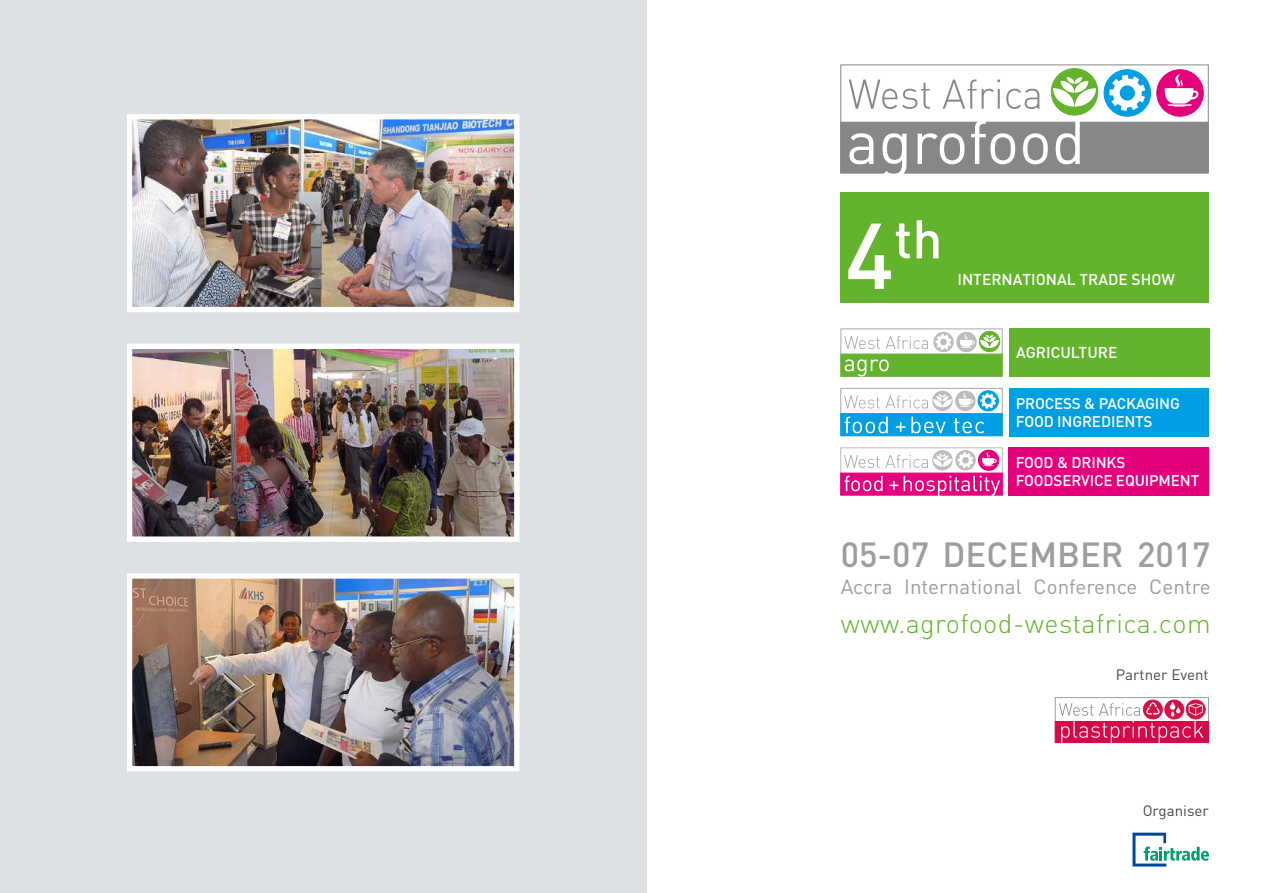
<style>
.page{position:relative;width:1263px;height:893px;background:#fff}
.page>*{position:absolute;margin:0;border:0;box-sizing:border-box;transform-origin:0 0}
.t1{font:500 91.8px "DIN";color:#fff}
.t2{font:500 53.55px "DIN";color:#fff}
.t3{font:500 34.5px "DIN";color:#9c9d9d}
.t4{font:300 26.7px "DIN";letter-spacing:.015em;color:#64b32c}
.t5{font:20.4px "DIN";color:#9c9d9d}
.t6{font:500 15.6px "DIN";color:#fff}
.t7{font:500 15.3px/18.3px "DIN";letter-spacing:-.01em;color:#fff}
.t8{font:15px "DIN";color:#494948}
</style>
<div class="page">
<div style="left:0;top:0;width:646px;height:893px;background:#dee1e3"></div>
<img style="left:133px;top:579px;width:380px;height:186px">
<div style="left:127px;top:573px;width:392px;height:198px;border:5px solid #fff"></div>
<img style="left:133px;top:350px;width:380px;height:186px">
<div style="left:127px;top:344px;width:392px;height:198px;border:5px solid #fff"></div>
<img style="left:133px;top:120px;width:380px;height:186px">
<div style="left:127px;top:114px;width:392px;height:198px;border:5px solid #fff"></div>
<div style="left:840px;top:122px;width:369px;height:51px;background:#878786"></div>
<svg style="left:849px;top:133px;width:24px;height:31px"></svg>
<svg style="left:882px;top:133px;width:24px;height:41px"></svg>
<svg style="left:917px;top:133px;width:47px;height:31px"></svg>
<svg style="left:971px;top:121px;width:44px;height:43px"></svg>
<svg style="left:1023px;top:133px;width:25px;height:31px"></svg>
<svg style="left:1056px;top:121px;width:24px;height:43px"></svg>
<div style="left:1104px;top:70px;width:46px;height:46px;background:#009ee3;border-radius:50%"></div>
<div style="left:1104px;top:69px;width:47px;height:47px;border:1px solid #009ee3;border-radius:50%"></div>
<svg style="left:1109px;top:75px;width:36px;height:36px"></svg>
<div style="left:1157px;top:70px;width:46px;height:46px;background:#e5007d;border-radius:50%"></div>
<div style="left:1156px;top:69px;width:47px;height:47px;border:1px solid #e5007d;border-radius:50%"></div>
<svg style="left:1165px;top:74px;width:33px;height:32px"></svg>
<div style="left:1051px;top:69px;width:47px;height:46px;background:#64b32c;border-radius:50%"></div>
<div style="left:1051px;top:68px;width:47px;height:47px;border:1px solid #64b32c;border-radius:50%"></div>
<svg style="left:1053px;top:77px;width:43px;height:30px"></svg>
<svg style="left:849px;top:80px;width:81px;height:29px"></svg>
<svg style="left:943px;top:80px;width:33px;height:29px"></svg>
<svg style="left:982px;top:89px;width:12px;height:20px"></svg>
<hr style="left:998px;top:89px;width:2px;height:20px;background:#878786">
<svg style="left:1006px;top:89px;width:33px;height:20px"></svg>
<div style="left:841px;top:192px;width:368px;height:110px;background:#64b32c"></div>
<div style="left:840px;top:328px;width:162px;height:49px;border:1px solid #a7a7a8"></div>
<div style="left:840px;top:354px;width:162px;height:23px;background:#64b32c;border:1px solid #64b32c"></div>
<svg style="left:845px;top:359px;width:44px;height:17px"></svg>
<div style="left:933px;top:332px;width:21px;height:20px;background:#bbbcbd;border-radius:50%"></div>
<svg style="left:936px;top:334px;width:15px;height:16px"></svg>
<div style="left:956px;top:332px;width:21px;height:20px;background:#bbbcbd;border-radius:50%"></div>
<div style="left:979px;top:331px;width:21px;height:21px;background:#64b32c;border-radius:50%"></div>
<div style="left:979px;top:331px;width:21px;height:21px;border:1px solid #64b32c;border-radius:50%"></div>
<svg style="left:960px;top:334px;width:39px;height:14px"></svg>
<svg style="left:844px;top:336px;width:84px;height:13px"></svg>
<div style="left:840px;top:388px;width:163px;height:48px;border:1px solid #a7a7a8"></div>
<div style="left:978px;top:391px;width:20px;height:20px;border:1px solid #009ee3;border-radius:50%"></div>
<svg style="left:980px;top:393px;width:16px;height:16px"></svg>
<div style="left:955px;top:391px;width:20px;height:20px;background:#bbbcbd;border-radius:50%"></div>
<svg style="left:958px;top:393px;width:15px;height:14px"></svg>
<div style="left:932px;top:391px;width:21px;height:20px;background:#bbbcbd;border-radius:50%"></div>
<div style="left:840px;top:413px;width:163px;height:23px;background:#009ee3;border:1px solid #009ee3"></div>
<svg style="left:845px;top:417px;width:43px;height:16px"></svg>
<svg style="left:896px;top:422px;width:9px;height:10px"></svg>
<svg style="left:911px;top:417px;width:34px;height:16px"></svg>
<svg style="left:954px;top:418px;width:30px;height:15px"></svg>
<svg style="left:844px;top:394px;width:108px;height:14px"></svg>
<div style="left:840px;top:447px;width:163px;height:48px;border:1px solid #bbbcbd"></div>
<div style="left:955px;top:450px;width:21px;height:20px;background:#bbbcbd;border-radius:50%"></div>
<svg style="left:958px;top:452px;width:15px;height:16px"></svg>
<div style="left:978px;top:450px;width:21px;height:20px;background:#e5007d;border-radius:50%"></div>
<div style="left:978px;top:450px;width:21px;height:20px;border:1px solid #e5007d;border-radius:50%"></div>
<svg style="left:982px;top:452px;width:15px;height:14px"></svg>
<div style="left:932px;top:450px;width:21px;height:20px;background:#bbbcbd;border-radius:50%"></div>
<div style="left:840px;top:473px;width:163px;height:22px;background:#e5007d"></div>
<svg style="left:844px;top:476px;width:38px;height:15px"></svg>
<svg style="left:889px;top:481px;width:9px;height:9px"></svg>
<svg style="left:904px;top:476px;width:96px;height:20px"></svg>
<svg style="left:844px;top:454px;width:108px;height:14px"></svg>
<svg style="left:1132px;top:833px;width:77px;height:33px"></svg>
<div style="left:1009px;top:388px;width:200px;height:48px;background:#009ee3"></div>
<div style="left:1009px;top:328px;width:200px;height:49px;background:#64b32c"></div>
<div style="left:1009px;top:447px;width:200px;height:49px;background:#e5007d"></div>
<div style="left:1055px;top:697px;width:154px;height:46px;border:1px solid #9c9d9d"></div>
<div style="left:1055px;top:721px;width:154px;height:22px;background:#d70847"></div>
<div style="left:1143px;top:700px;width:19px;height:19px;border:1px solid #d61047;border-radius:50%"></div>
<div style="left:1186px;top:700px;width:19px;height:19px;border:1px solid #d61047;border-radius:50%"></div>
<div style="left:1165px;top:700px;width:19px;height:19px;border:1px solid #d61047;border-radius:50%"></div>
<svg style="left:1059px;top:702px;width:144px;height:41px"></svg>
<h2 class="t2" style="left:894px;top:205px;width:50px">th</h2>
<h1 class="t1" style="left:845px;top:197px;width:50px">4</h1>
<p class="t6" style="left:957px;top:270px;width:219px">INTERNATIONAL TRADE SHOW</p>
<p class="t6" style="left:1016px;top:343px;width:103px">AGRICULTURE</p>
<p class="t7" style="left:1016px;top:393px;width:166px">PROCESS &amp; PACKAGING<br>FOOD INGREDIENTS</p>
<p class="t7" style="left:1016px;top:452px;width:185px">FOOD &amp; DRINKS<br>FOODSERVICE EQUIPMENT</p>
<h3 class="t3" style="left:841px;top:533px;width:371px">05-07 DECEMBER 2017</h3>
<h3 class="t5" style="left:841px;top:574px;width:371px">Accra International Conference Centre</h3>
<h3 class="t4" style="left:841px;top:607px;width:371px">www.agrofood-westafrica.com</h3>
<p class="t8" style="left:1116px;top:665px;width:94px">Partner Event</p>
<p class="t8" style="left:1143px;top:801px;width:68px">Organiser</p>
</div>
